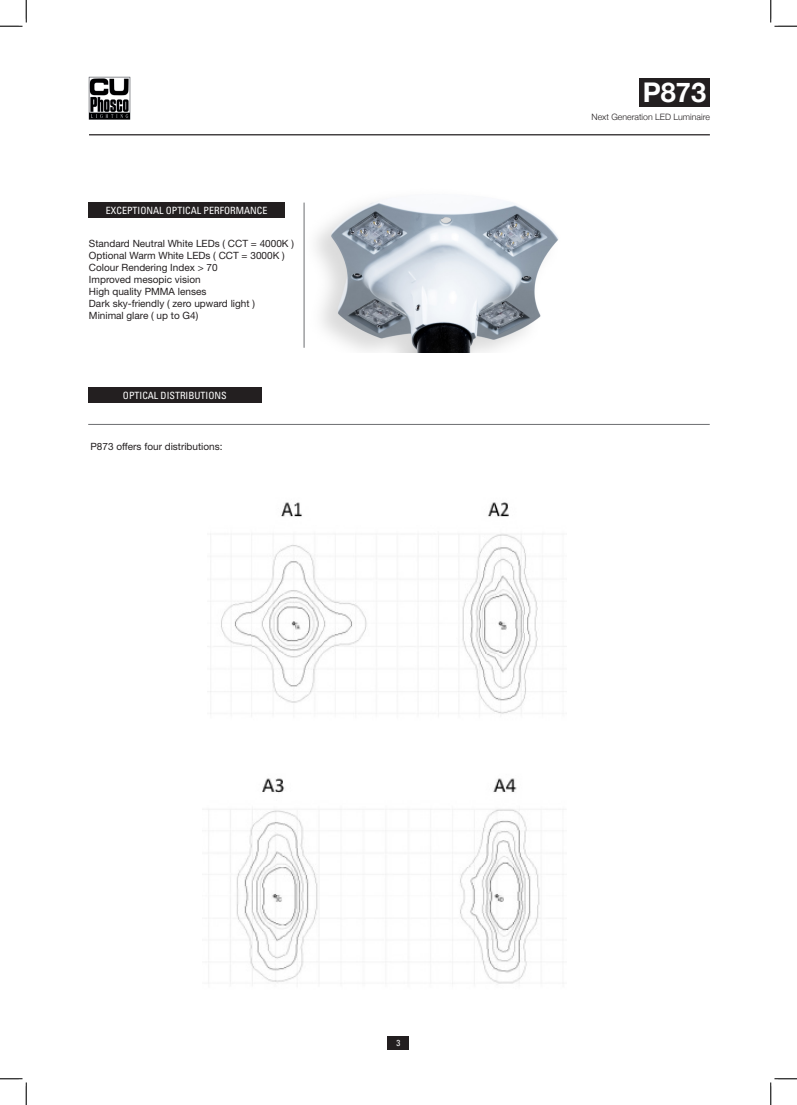
<style>
.page{position:relative;width:797px;height:1105px;background:#fff}
.page>*{position:absolute;margin:0;border:0;box-sizing:border-box;transform-origin:0 0}
.t1{font:700 27.12px "Helvetica Neue";color:#fff}
.t2{font:10px "Helvetica Neue";color:#231f20}
.t3{font:condensed 10px "Univers LT Std";color:#fff}
.t4{font:300 8.75px "Helvetica Neue";color:#231f20}
.t5{font:condensed 8.75px "Univers LT Std";color:#fff}
</style>
<div class="page">
<img style="left:316px;top:201px;width:243px;height:152px">
<div style="left:88px;top:203px;width:197px;height:15px;background:#231f20"></div>
<div style="left:88px;top:387px;width:173px;height:16px;background:#231f20"></div>
<hr style="left:304px;top:203px;width:1px;height:145px;background:#6c6d70">
<hr style="left:88px;top:424px;width:621px;height:1px;background:#6c6d70">
<img style="left:88px;top:76px;width:43px;height:44px">
<div style="left:639px;top:78px;width:70px;height:29px;background:#231f20"></div>
<hr style="left:89px;top:134px;width:621px;height:1px;background:#231f20">
<div style="left:388px;top:1036px;width:21px;height:14px;background:#231f20"></div>
<img style="left:207px;top:502px;width:359px;height:213px">
<img style="left:208px;top:778px;width:356px;height:206px">
<svg style="left:0;top:0;width:27px;height:27px"></svg>
<svg style="left:0;top:1078px;width:27px;height:27px"></svg>
<svg style="left:770px;top:0;width:27px;height:27px"></svg>
<svg style="left:770px;top:1078px;width:27px;height:27px"></svg>
<p class="t3" style="left:106px;top:204px;width:163px">EXCEPTIONAL OPTICAL PERFORMANCE</p>
<p class="t2" style="left:89px;top:237px;width:206px">Standard Neutral White LEDs ( CCT = 4000K )</p>
<p class="t2" style="left:89px;top:249px;width:197px">Optional Warm White LEDs ( CCT = 3000K )</p>
<p class="t2" style="left:89px;top:261px;width:130px">Colour Rendering Index &gt; 70</p>
<p class="t2" style="left:89px;top:273px;width:113px">Improved mesopic vision</p>
<p class="t2" style="left:89px;top:285px;width:119px">High quality PMMA lenses</p>
<p class="t2" style="left:89px;top:297px;width:167px">Dark sky-friendly ( zero upward light )</p>
<p class="t2" style="left:89px;top:309px;width:111px">Minimal glare ( up to G4)</p>
<p class="t3" style="left:123px;top:389px;width:105px">OPTICAL DISTRIBUTIONS</p>
<p class="t2" style="left:90px;top:441px;width:134px">P873 offers four distributions:</p>
<p class="t1" style="left:642px;top:75px;width:65px">P873</p>
<p class="t4" style="left:591px;top:111px;width:120px">Next Generation LED Luminaire</p>
<p class="t5" style="left:396px;top:1037px;width:5px">3</p>
</div>
